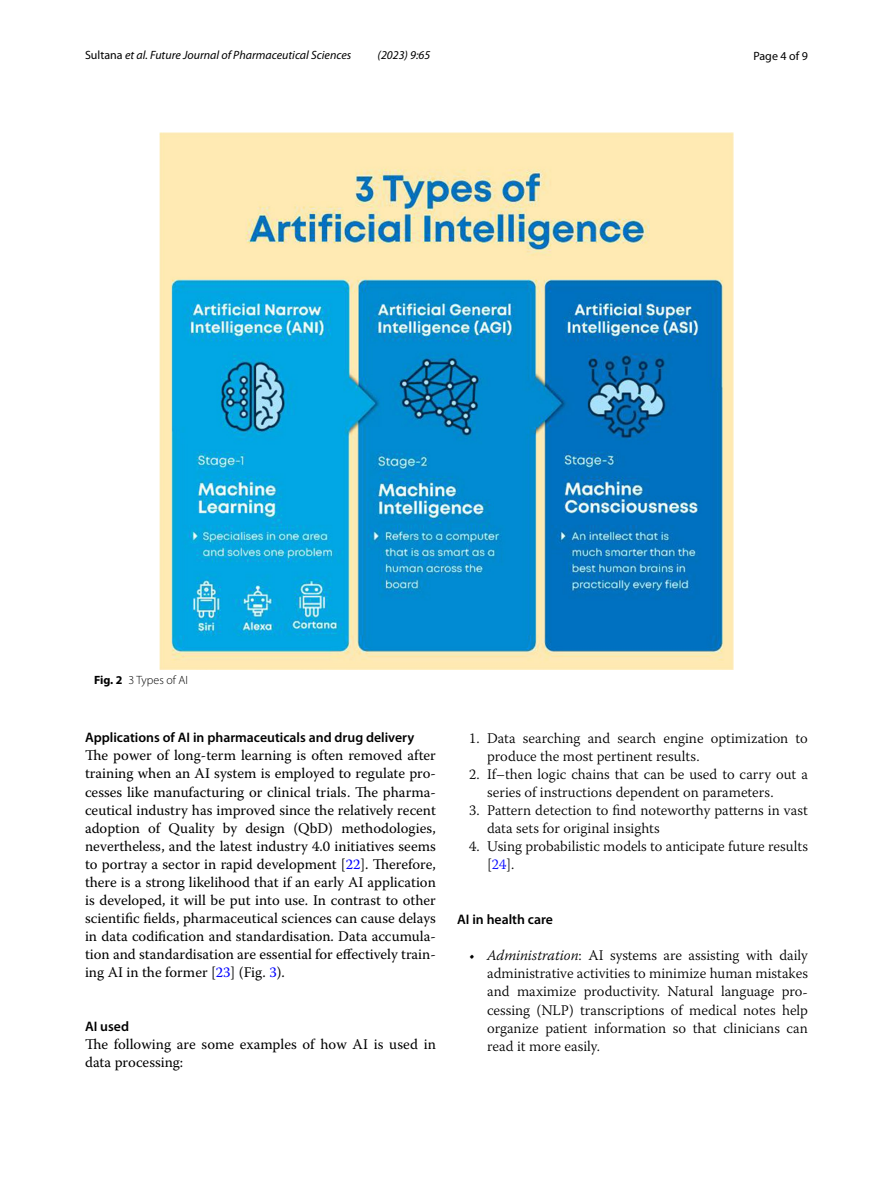
<style>
.page{position:relative;width:893px;height:1187px;background:#fff}
.page>*{position:absolute;margin:0;border:0;box-sizing:border-box;transform-origin:0 0}
.t1{font:14.7px/18px "Warnock Pro";color:#000;text-align:justify}
.t2{font:300 14.7px/18px "Warnock Pro";color:#000}
.t3{font:600 13.8px "Myriad Pro";color:#000}
.t4{font:italic 12px "Myriad Pro";color:#000}
.t5{font:300 12px "Myriad Pro";color:#000}
.t6{font:12px "Myriad Pro";color:#000}
.s1{font-style:normal}
.s2{font-weight:700}
.s3{color:#00f}
.s4{font-style:italic}
</style>
<div class="page">
<img style="left:159px;top:133px;width:574px;height:536px">
<p class="t4" style="left:85px;top:48px;width:268px"><span class="s1">Sultana</span> et al. Future Journal of Pharmaceutical Sciences</p>
<p class="t4" style="left:378px;top:48px;width:54px">(2023) 9:65</p>
<p class="t6" style="left:753px;top:48px;width:56px">Page 4 of 9</p>
<p class="t5" style="left:94px;top:673px;width:96px"><span class="s2">Fig. 2</span> 3 Types of AI</p>
<p class="t3" style="left:85px;top:729px;width:331px">Applications of AI in pharmaceuticals and drug delivery</p>
<p class="t1" style="left:85px;top:746px;width:352px">The power of long-term learning is often removed after training when an AI system is employed to regulate pro&shy;cesses like manufacturing or clinical trials. The pharma&shy;ceutical industry has improved since the relatively recent adoption of Quality by design (QbD) methodologies, nevertheless, and the latest industry 4.0 initiatives seems to portray a sector in rapid development [<span class="s3">22</span>]. Therefore, there is a strong likelihood that if an early AI application is developed, it will be put into use. In contrast to other scientific fields, pharmaceutical sciences can cause delays in data codification and standardisation. Data accumula&shy;tion and standardisation are essential for effectively train&shy;ing AI in the former [<span class="s3">23</span>] (Fig. <span class="s3">3</span>).</p>
<p class="t3" style="left:85px;top:1017px;width:46px">AI used</p>
<p class="t1" style="left:85px;top:1034px;width:352px">The following are some examples of how AI is used in data processing:</p>
<p class="t2" style="left:487px;top:728px;width:322px;text-indent:-18px">1. Data searching and search engine optimization to produce the most pertinent results.</p>
<p class="t2" style="left:487px;top:764px;width:322px;text-indent:-18px">2. If–then logic chains that can be used to carry out a series of instructions dependent on parameters.</p>
<p class="t2" style="left:487px;top:800px;width:322px;text-indent:-18px">3. Pattern detection to find noteworthy patterns in vast data sets for original insights</p>
<p class="t2" style="left:487px;top:836px;width:322px;text-indent:-18px">4. Using probabilistic models to anticipate future results [<span class="s3">24</span>].</p>
<p class="t3" style="left:457px;top:910px;width:97px">AI in health care</p>
<p class="t2" style="left:487px;top:946px;width:322px;text-align:justify;text-indent:-18px">• <span class="s4">Administration</span>: AI systems are assisting with daily administrative activities to minimize human mistakes and maximize productivity. Natural language pro&shy;cessing (NLP) transcriptions of medical notes help organize patient information so that clinicians can read it more easily.</p>
</div>
